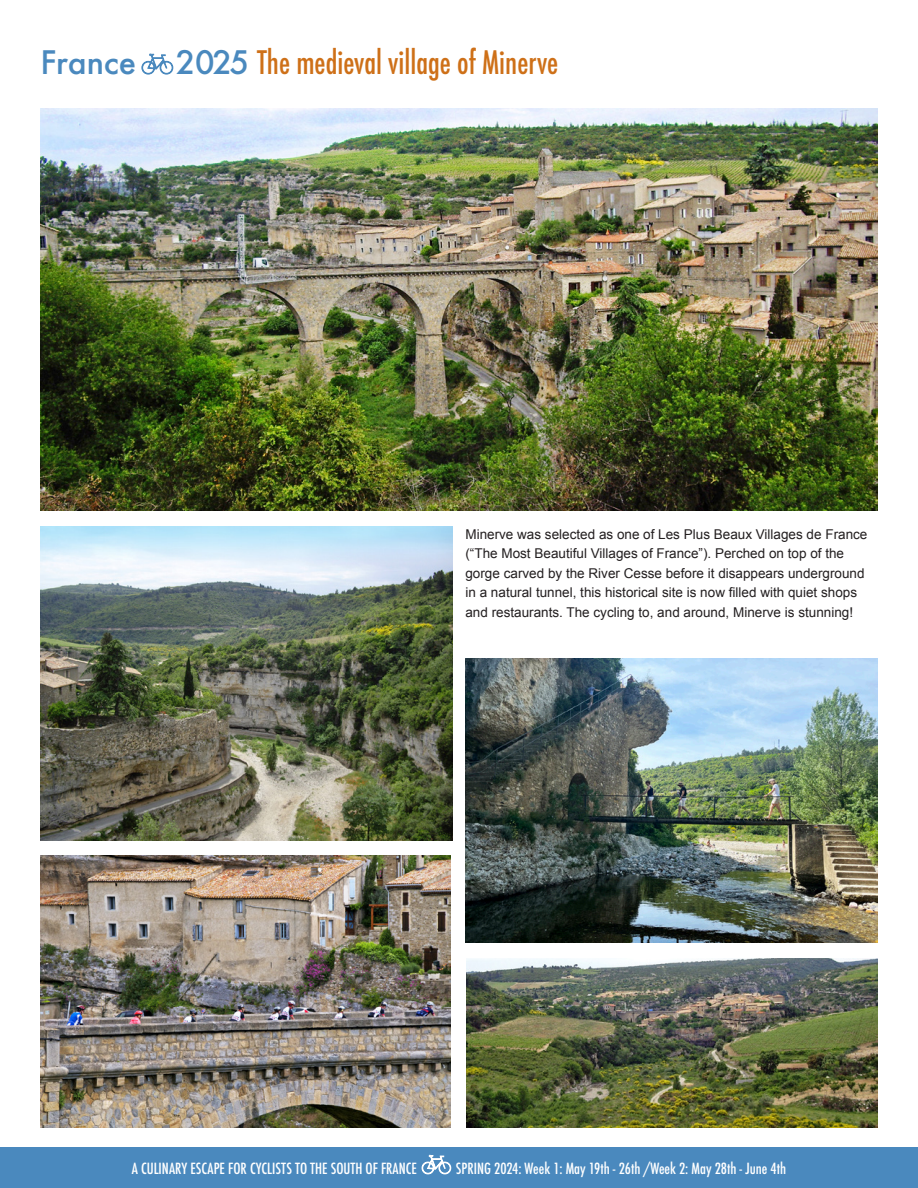
<style>
.page{position:relative;width:918px;height:1188px;background:#fff}
.page>*{position:absolute;margin:0;border:0;box-sizing:border-box;transform-origin:0 0}
.t1{font:500 condensed 31.5px "Futura";color:#ce7018;scale:.95 1}
.t2{font:500 31.5px "Futura";color:#4a89be}
.t3{font:500 condensed 15px "Futura";color:#fff}
.t4{font:13.5px/19.5px "Arial";color:#231f20}
.s1{font-stretch:normal;color:#4a89be}
</style>
<div class="page">
<div style="left:0;top:1148px;width:918px;height:40px;background:#4a89be"></div>
<img style="left:40px;top:108px;width:837px;height:402px">
<img style="left:41px;top:855px;width:409px;height:273px">
<img style="left:40px;top:526px;width:412px;height:314px">
<img style="left:466px;top:658px;width:412px;height:284px">
<img style="left:467px;top:958px;width:411px;height:170px">
<p class="t2" style="left:40px;top:41px;width:97px">France</p>
<p class="t1" style="left:176px;top:42px;width:404px"><span class="s1">2025</span> The medieval village of Minerve</p>
<p class="t4" style="left:465px;top:524px;width:403px">Minerve was selected as one of Les Plus Beaux Villages de France (“The Most Beautiful Villages of France”). Perched on top of the gorge carved by the River Cesse before it disappears underground in a natural tunnel, this historical site is now filled with quiet shops and restaurants. The cycling to, and around, Minerve is stunning!</p>
<p class="t3" style="left:132px;top:1159px;width:287px">A CULINARY ESCAPE FOR CYCLISTS TO THE SOUTH OF FRANCE</p>
<p class="t3" style="left:456px;top:1159px;width:332px">SPRING 2024: Week 1: May 19th - 26th /Week 2: May 28th - June 4th</p>
</div>
